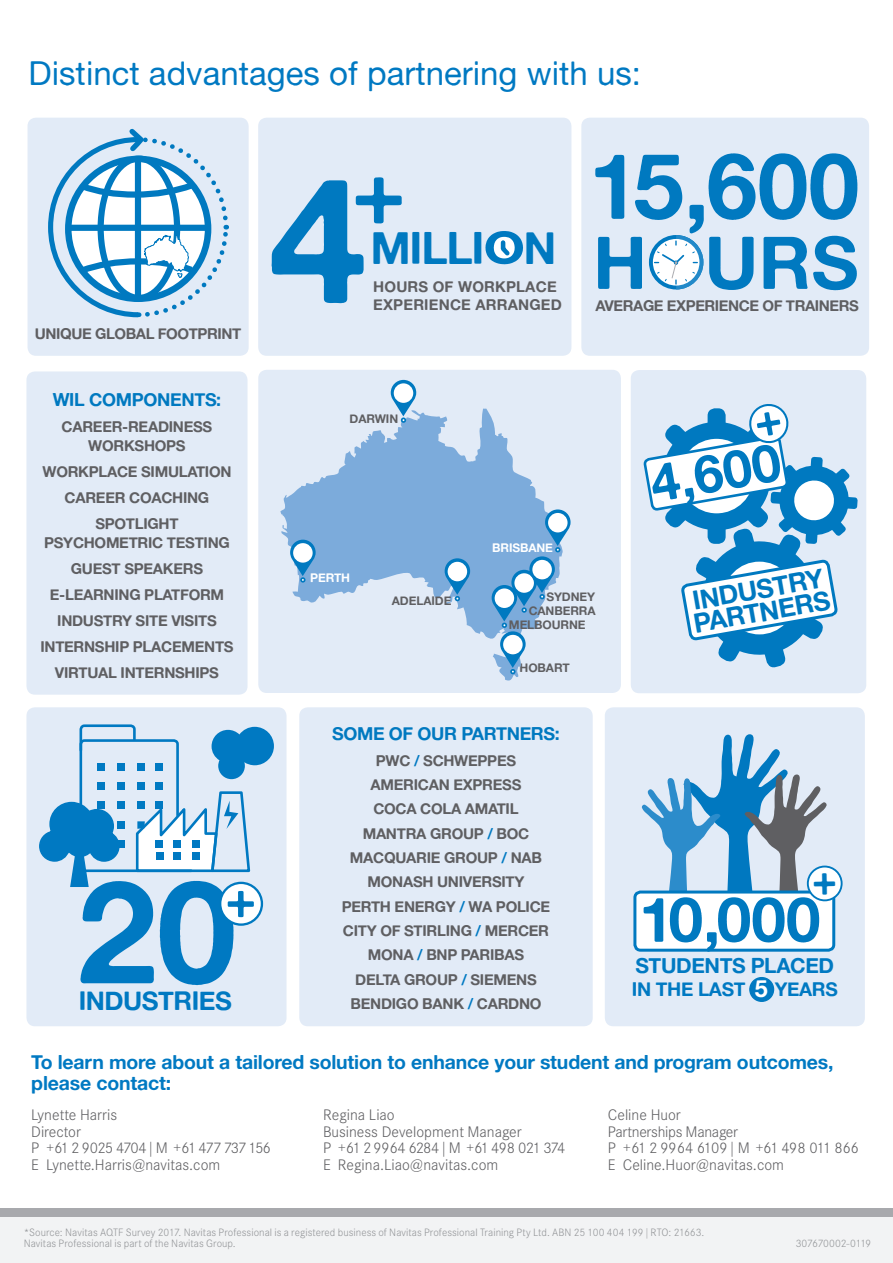
<style>
.page{position:relative;width:893px;height:1263px;background:#fff}
.page>*{position:absolute;margin:0;border:0;box-sizing:border-box;transform-origin:0 0}
.t1{font:175.5px "Alte Haas Grotesk Bold";color:#0079c0}
.t2{font:143.55px "Alte Haas Grotesk Bold";color:#0079c2}
.t3{font:91.65px "Alte Haas Grotesk Bold";color:#0079c0}
.t4{font:73.05px "Alte Haas Grotesk Bold";color:#0079c0}
.t5{font:62.25px "Alte Haas Grotesk Bold";color:#0079c0}
.t6{font:52.65px "Alte Haas Grotesk Bold";color:#0079c0}
.t7{font:51.9px "Alte Haas Grotesk Bold";color:#0079c0}
.t8{font:44.55px "Alte Haas Grotesk Bold";letter-spacing:-.03em;color:#0079c0}
.t9{font:33px "Alte Haas Grotesk";color:#0079c2}
.t10{font:26.55px/23px "Alte Haas Grotesk Bold";color:#0079c0}
.t11{font:25.95px "Alte Haas Grotesk Bold";letter-spacing:-.02em;color:#0079c2}
.t12{font:21px "Alte Haas Grotesk Bold";letter-spacing:-.02em;color:#0079c2}
.t13{font:19.5px/21.8px "Alte Haas Grotesk Bold";letter-spacing:-.01em;color:#0079c2}
.t14{font:19.2px "Alte Haas Grotesk Bold";letter-spacing:-.02em;color:#0079c2}
.t15{font:18px "Alte Haas Grotesk Bold";letter-spacing:-.02em;color:#0079c0}
.t16{font:15px/24.3px "Alte Haas Grotesk Bold";letter-spacing:-.02em;color:#5f5f62;text-align:center}
.t17{font:300 15px/16.5px "Corporate SBQ";color:#5f5f62}
.t18{font:15px "Alte Haas Grotesk Bold";letter-spacing:.01em;color:#5f5f62}
.t19{font:12px "Alte Haas Grotesk Bold";letter-spacing:-.01em;color:#5f5f62}
.t20{font:12px "Alte Haas Grotesk Bold";letter-spacing:-.01em;color:#fff}
.t21{font:300 10.5px/10.5px "Corporate SBQ";letter-spacing:.005em;color:#939598}
.t22{font:300 10.5px "Corporate SBQ";letter-spacing:-.035em;color:#939598}
.s1{color:#0079c2}
</style>
<div class="page">
<div style="left:28px;top:118px;width:221px;height:238px;background:#e2ebf7;border-radius:9px"></div>
<div style="left:26px;top:371px;width:222px;height:324px;background:#e2ebf7;border-radius:9px"></div>
<div style="left:26px;top:707px;width:261px;height:319px;background:#e2ebf7;border-radius:9px"></div>
<div style="left:299px;top:707px;width:294px;height:319px;background:#e2ebf7;border-radius:9px"></div>
<div style="left:605px;top:707px;width:260px;height:319px;background:#e2ebf7;border-radius:9px"></div>
<div style="left:258px;top:118px;width:313px;height:238px;background:#e2ebf7;border-radius:9px"></div>
<div style="left:258px;top:370px;width:363px;height:323px;background:#e2ebf7;border-radius:9px"></div>
<div style="left:631px;top:370px;width:235px;height:323px;background:#e2ebf7;border-radius:9px"></div>
<div style="left:581px;top:118px;width:288px;height:238px;background:#e2ebf7;border-radius:9px"></div>
<svg style="left:649px;top:235px;width:54px;height:54px"></svg>
<svg style="left:655px;top:235px;width:48px;height:54px"></svg>
<svg style="left:48px;top:128px;width:181px;height:190px"></svg>
<svg style="left:280px;top:409px;width:265px;height:230px;fill:#7cabdb"></svg>
<svg style="left:290px;top:540px;width:26px;height:43px"></svg>
<svg style="left:391px;top:380px;width:25px;height:43px"></svg>
<svg style="left:492px;top:509px;width:79px;height:172px"></svg>
<svg style="left:445px;top:558px;width:25px;height:43px"></svg>
<div style="left:0;top:1211px;width:893px;height:52px;background:#f2f3f4"></div>
<div style="left:0;top:1208px;width:893px;height:9px;background:#a8a9ad"></div>
<svg style="left:39px;top:724px;width:235px;height:164px"></svg>
<div style="left:220px;top:883px;width:42px;height:41px;background:#fff;border-radius:50%"></div>
<div style="left:219px;top:882px;width:44px;height:44px;border:2px solid #0079c0;border-radius:50%"></div>
<div style="left:492px;top:236px;width:26px;height:23px;background:#fff;border-radius:50%"></div>
<svg style="left:498px;top:240px;width:16px;height:20px"></svg>
<div style="left:635px;top:892px;width:199px;height:58px;background:#fff;border-radius:6px"></div>
<div style="left:633px;top:890px;width:202px;height:62px;border:3px solid #0079c0;border-radius:6px"></div>
<svg style="left:808px;top:866px;width:34px;height:34px"></svg>
<div style="left:807px;top:865px;width:36px;height:36px;border:2px solid #0079c0;border-radius:50%"></div>
<div style="left:750px;top:977px;width:24px;height:24px;background:#0079c2;border-radius:50%"></div>
<div style="left:749px;top:977px;width:25px;height:25px;border:1px solid #0079c0;border-radius:50%"></div>
<svg style="left:644px;top:404px;width:214px;height:264px"></svg>
<svg style="left:641px;top:734px;width:194px;height:184px"></svg>
<h3 class="t9" style="left:29px;top:54px;width:614px">Distinct advantages of partnering with us:</h3>
<p class="t16" style="left:35px;top:321px;width:208px">UNIQUE GLOBAL FOOTPRINT</p>
<h3 class="t8" style="left:351px;top:220px;width:207px"><sup>+</sup>MILLION</h3>
<h1 class="t1" style="left:269px;top:132px;width:99px">4</h1>
<p class="t18" style="left:373px;top:277px;width:185px">HOURS OF WORKPLACE</p>
<p class="t18" style="left:373px;top:295px;width:190px">EXPERIENCE ARRANGED</p>
<h3 class="t3" style="left:588px;top:129px;width:272px">15,600</h3>
<h3 class="t4" style="left:593px;top:218px;width:267px">H URS</h3>
<p class="t16" style="left:595px;top:293px;width:265px">AVERAGE EXPERIENCE OF TRAINERS</p>
<p class="t15" style="left:53px;top:388px;width:170px">WIL COMPONENTS:</p>
<p class="t16" style="left:62px;top:416px;width:152px;line-height:19.5px">CAREER-READINESS<br>WORKSHOPS</p>
<p class="t16" style="left:42px;top:459px;width:191px;line-height:25.8px">WORKPLACE SIMULATION<br>CAREER COACHING<br>SPOTLIGHT</p>
<p class="t16" style="left:40px;top:530px;width:195px;line-height:25.8px">PSYCHOMETRIC TESTING<br>GUEST SPEAKERS<br>E-LEARNING PLATFORM<br>INDUSTRY SITE VISITS<br>INTERNSHIP PLACEMENTS<br>VIRTUAL INTERNSHIPS</p>
<h2 class="t2" style="left:77px;top:843px;width:161px">20</h2>
<h3 class="t11" style="left:79px;top:985px;width:155px">INDUSTRIES</h3>
<h3 class="t7" style="left:225px;top:866px;width:33px">+</h3>
<p class="t19" style="left:350px;top:411px;width:50px">DARWIN</p>
<p class="t20" style="left:310px;top:570px;width:41px">PERTH</p>
<p class="t19" style="left:392px;top:593px;width:61px">ADELAIDE</p>
<p class="t20" style="left:492px;top:540px;width:62px">BRISBANE</p>
<p class="t19" style="left:546px;top:589px;width:50px">SYDNEY</p>
<p class="t19" style="left:529px;top:603px;width:68px">CANBERRA</p>
<p class="t19" style="left:509px;top:617px;width:78px">MELBOURNE</p>
<p class="t19" style="left:520px;top:660px;width:52px">HOBART</p>
<p class="t15" style="left:332px;top:723px;width:229px">SOME OF OUR PARTNERS:</p>
<p class="t16" style="left:342px;top:748px;width:210px">PWC <span class="s1">/</span> SCHWEPPES<br>AMERICAN EXPRESS<br>COCA COLA AMATIL<br>MANTRA GROUP <span class="s1">/</span> BOC<br>MACQUARIE GROUP <span class="s1">/</span> NAB<br>MONASH UNIVERSITY<br>PERTH ENERGY <span class="s1">/</span> WA POLICE<br>CITY OF STIRLING <span class="s1">/</span> MERCER<br>MONA <span class="s1">/</span> BNP PARIBAS<br>DELTA GROUP <span class="s1">/</span> SIEMENS<br>BENDIGO BANK <span class="s1">/</span> CARDNO</p>
<h3 class="t6" style="left:645px;top:452px;width:133px;rotate:-10deg">4,600</h3>
<h3 class="t10" style="left:688px;top:589px;width:140px;rotate:-10deg">INDUSTRY<br>PARTNERS</h3>
<h3 class="t5" style="left:639px;top:881px;width:183px">10,000</h3>
<h3 class="t12" style="left:635px;top:953px;width:200px">STUDENTS PLACED</h3>
<p class="t14" style="left:632px;top:977px;width:115px">IN THE LAST</p>
<p class="t14" style="left:775px;top:977px;width:65px">YEARS</p>
<h3 class="t13" style="left:31px;top:1050px;width:804px">To learn more about a tailored solution to enhance your student and program outcomes, please contact:</h3>
<p class="t17" style="left:31px;top:1107px;width:241px">Lynette Harris<br>Director<br>P +61 2 9025 4704 | M +61 477 737 156<br>E Lynette.Harris@navitas.com</p>
<p class="t17" style="left:323px;top:1107px;width:244px">Regina Liao<br>Business Development Manager<br>P +61 2 9964 6284 | M +61 498 021 374<br>E Regina.Liao@navitas.com</p>
<p class="t17" style="left:608px;top:1107px;width:252px">Celine Huor<br>Partnerships Manager<br>P +61 2 9964 6109 | M +61 498 011 866<br>E Celine.Huor@navitas.com</p>
<p class="t21" style="left:24px;top:1227px;width:682px">*Source: Navitas AQTF Survey 2017. Navitas Professional is a registered business of Navitas Professional Training Pty Ltd. ABN 25 100 404 199 | RTO: 21663.<br>Navitas Professional is part of the Navitas Group.</p>
<p class="t22" style="left:796px;top:1237px;width:77px">307670002-0119</p>
</div>
